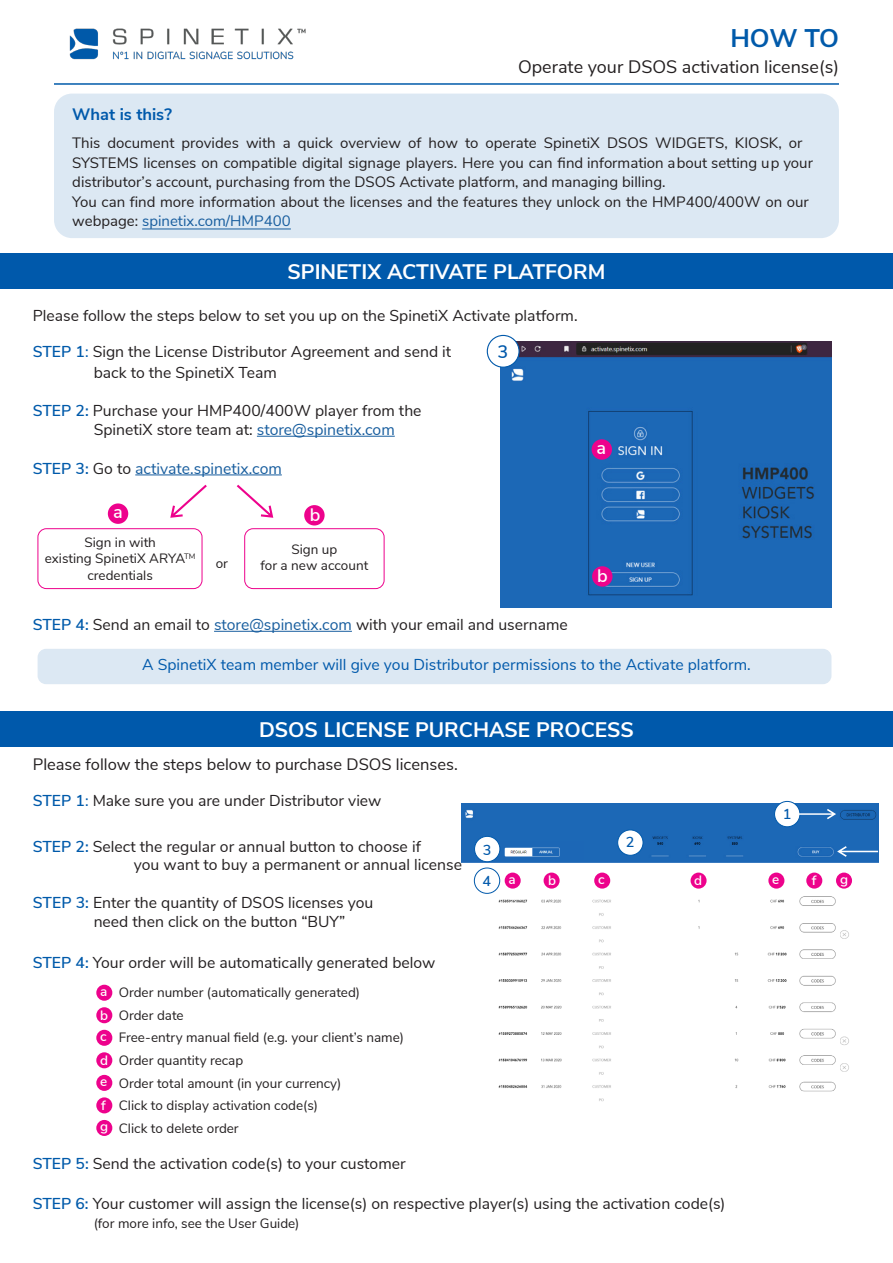
<style>
.page{position:relative;width:893px;height:1263px;background:#fff}
.page>*{position:absolute;margin:0;border:0;box-sizing:border-box;transform-origin:0 0}
.t1{font:700 25.5px "Nunito Sans";color:#005aaa}
.t2{font:700 21px "Nunito Sans";color:#fff}
.t3{font:18px "Nunito Sans";color:#231f20}
.t4{font:600 18px "Nunito Sans";color:#fff}
.t5{font:600 18px "Nunito Sans";color:#0059ab}
.t6{font:16.5px "Nunito Sans";color:#231f20}
.t7{font:700 16.5px "Nunito Sans";color:#0059ab}
.t8{font:15.75px/18.9px "Nunito Sans";color:#231f20}
.t9{font:15.75px "Nunito Sans";color:#0059ab}
.t10{font:15.75px "Nunito Sans";color:#175d9e}
.t11{font:15px/19.5px "Nunito Sans";color:#231f20}
.t12{font:600 14.4px "Nunito Sans";color:#0059ab}
.t13{font:13.5px/16.2px "Nunito Sans";color:#231f20;text-align:center}
.t14{font:600 13.5px "Nunito Sans";color:#fff}
.s1{color:#175d9e}
.s2{font-weight:600;color:#005aaa}
.s3{color:#005aaa}
.s4{color:#231f20}
</style>
<div class="page">
<div style="left:462px;top:803px;width:416px;height:59px;background:#1c68b6"></div>
<img style="left:475px;top:887px;width:361px;height:215px">
<img style="left:69px;top:28px;width:237px;height:32px">
<hr style="left:54px;top:83px;width:785px;height:2px;background:#005aaa">
<div style="left:54px;top:94px;width:785px;height:144px;background:#dce8f3;border-radius:18px"></div>
<img style="left:500px;top:342px;width:331px;height:265px">
<hr style="left:257px;top:436px;width:138px;height:1px;background:#175d9e">
<hr style="left:135px;top:474px;width:147px;height:1px;background:#175d9e">
<div style="left:487px;top:335px;width:32px;height:32px;background:#fff;border-radius:50%"></div>
<div style="left:487px;top:335px;width:33px;height:33px;border:1px solid #0059ab;border-radius:50%"></div>
<svg style="left:170px;top:485px;width:37px;height:33px"></svg>
<svg style="left:237px;top:485px;width:36px;height:33px"></svg>
<div style="left:38px;top:528px;width:164px;height:61px;border:1px solid #ed028c;border-radius:9px"></div>
<div style="left:244px;top:528px;width:140px;height:61px;border:1px solid #ed028c;border-radius:9px"></div>
<div style="left:108px;top:503px;width:20px;height:21px;background:#ed028c;border-radius:50%"></div>
<div style="left:592px;top:439px;width:20px;height:21px;background:#ed028c;border-radius:50%"></div>
<div style="left:592px;top:566px;width:20px;height:21px;background:#ed028c;border-radius:50%"></div>
<div style="left:304px;top:505px;width:21px;height:20px;background:#ed028c;border-radius:50%"></div>
<hr style="left:214px;top:631px;width:138px;height:1px;background:#175d9e">
<div style="left:0;top:253px;width:893px;height:36px;background:#0059ab"></div>
<div style="left:38px;top:649px;width:793px;height:35px;background:#dce8f3;border-radius:9px"></div>
<div style="left:0;top:711px;width:893px;height:36px;background:#0059ab"></div>
<div style="left:774px;top:801px;width:26px;height:26px;background:#fff;border-radius:50%"></div>
<div style="left:774px;top:801px;width:26px;height:26px;border:1px solid #0059ab;border-radius:50%"></div>
<div style="left:618px;top:830px;width:25px;height:25px;background:#fff;border-radius:50%"></div>
<div style="left:617px;top:829px;width:26px;height:27px;border:1px solid #0059ab;border-radius:50%"></div>
<div style="left:505px;top:872px;width:16px;height:17px;background:#ed028c;border-radius:50%"></div>
<div style="left:544px;top:872px;width:16px;height:17px;background:#ed028c;border-radius:50%"></div>
<div style="left:594px;top:872px;width:16px;height:17px;background:#ed028c;border-radius:50%"></div>
<div style="left:690px;top:872px;width:17px;height:17px;background:#ed028c;border-radius:50%"></div>
<div style="left:768px;top:872px;width:16px;height:17px;background:#ed028c;border-radius:50%"></div>
<div style="left:806px;top:872px;width:16px;height:17px;background:#ed028c;border-radius:50%"></div>
<div style="left:836px;top:872px;width:16px;height:17px;background:#ed028c;border-radius:50%"></div>
<div style="left:96px;top:985px;width:16px;height:16px;background:#ed028c;border-radius:50%"></div>
<div style="left:96px;top:1007px;width:16px;height:16px;background:#ed028c;border-radius:50%"></div>
<div style="left:96px;top:1030px;width:16px;height:16px;background:#ed028c;border-radius:50%"></div>
<div style="left:96px;top:1052px;width:16px;height:16px;background:#ed028c;border-radius:50%"></div>
<div style="left:96px;top:1075px;width:16px;height:16px;background:#ed028c;border-radius:50%"></div>
<div style="left:96px;top:1097px;width:16px;height:16px;background:#ed028c;border-radius:50%"></div>
<div style="left:96px;top:1120px;width:16px;height:16px;background:#ed028c;border-radius:50%"></div>
<svg style="left:837px;top:846px;width:41px;height:11px"></svg>
<svg style="left:797px;top:809px;width:39px;height:10px"></svg>
<img style="left:840px;top:930px;width:9px;height:142px">
<img style="left:496px;top:841px;width:88px;height:18px">
<div style="left:474px;top:836px;width:26px;height:26px;background:#fff;border-radius:50%"></div>
<div style="left:474px;top:836px;width:26px;height:26px;border:1px solid #0059ab;border-radius:50%"></div>
<div style="left:474px;top:868px;width:26px;height:25px;background:#fff;border-radius:50%"></div>
<div style="left:474px;top:867px;width:26px;height:27px;border:1px solid #0059ab;border-radius:50%"></div>
<hr style="left:142px;top:229px;width:149px;height:1px;background:#175d9e">
<p class="t1" style="left:730px;top:20px;width:110px">HOW TO</p>
<p class="t3" style="left:518px;top:53px;width:322px">Operate your DSOS activation license(s)</p>
<p class="t7" style="left:72px;top:102px;width:101px">What is this?</p>
<p class="t11" style="left:72px;top:132px;width:742px">This document provides with a quick overview of how to operate SpinetiX DSOS WIDGETS, KIOSK, or SYSTEMS licenses on compatible digital signage players. Here you can find information about setting up your distributor’s account, purchasing from the DSOS Activate platform, and managing billing.<br>You can find more information about the licenses and the features they unlock on the HMP400/400W on our webpage: <span class="s1">spinetix.com/HMP400</span></p>
<p class="t2" style="left:287px;top:256px;width:320px">SPINETIX ACTIVATE PLATFORM</p>
<p class="t8" style="left:33px;top:305px;width:546px">Please follow the steps below to set you up on the SpinetiX Activate platform.</p>
<p class="t8" style="left:33px;top:341px;width:420px"><span class="s2">STEP 1</span><span class="s3">:</span> Sign the License Distributor Agreement and send it</p>
<p class="t8" style="left:94px;top:362px;width:185px">back to the SpinetiX Team</p>
<p class="t8" style="left:33px;top:400px;width:390px"><span class="s2">STEP 2:</span> Purchase your HMP400/400W player from the</p>
<p class="t8" style="left:94px;top:419px;width:303px">SpinetiX store team at: <span class="s1">store@spinetix.com</span></p>
<p class="t10" style="left:33px;top:457px;width:251px"><span class="s2">STEP 3:</span> <span class="s4">Go to</span> activate.spinetix.com</p>
<p class="t4" style="left:113px;top:499px;width:11px">a</p>
<p class="t13" style="left:84px;top:534px;width:73px">Sign in with</p>
<p class="t13" style="left:45px;top:550px;width:152px">existing SpinetiX ARYA<sup>TM </sup>credentials</p>
<p class="t13" style="left:216px;top:554px;width:14px">or</p>
<p class="t4" style="left:310px;top:502px;width:12px">b</p>
<p class="t13" style="left:291px;top:540px;width:47px">Sign up</p>
<p class="t13" style="left:261px;top:556px;width:109px">for a new account</p>
<p class="t5" style="left:498px;top:339px;width:12px">3</p>
<p class="t8" style="left:33px;top:614px;width:536px"><span class="s2">STEP 4:</span> Send an email to <span class="s1">store@spinetix.com</span> with your email and username</p>
<p class="t4" style="left:596px;top:435px;width:11px">a</p>
<p class="t4" style="left:597px;top:563px;width:12px">b</p>
<p class="t9" style="left:142px;top:653px;width:610px">A SpinetiX team member will give you Distributor permissions to the Activate platform.</p>
<p class="t2" style="left:259px;top:714px;width:376px">DSOS LICENSE PURCHASE PROCESS</p>
<p class="t6" style="left:33px;top:752px;width:427px">Please follow the steps below to purchase DSOS licenses.</p>
<p class="t8" style="left:33px;top:790px;width:350px"><span class="s2">STEP 1</span><span class="s3">:</span> Make sure you are under Distributor view</p>
<p class="t8" style="left:134px;top:836px;width:330px;text-indent:-101px"><span class="s2">STEP 2:</span> Select the regular or annual button to choose if<br>you want to buy a permanent or annual license</p>
<p class="t8" style="left:94px;top:892px;width:281px;text-indent:-61px"><span class="s2">STEP 3:</span> Enter the quantity of DSOS licenses you need then click on the button “BUY”</p>
<p class="t8" style="left:33px;top:952px;width:404px"><span class="s2">STEP 4:</span> Your order will be automatically generated below</p>
<p class="t14" style="left:100px;top:981px;width:9px">a</p>
<p class="t14" style="left:100px;top:1005px;width:9px">b</p>
<p class="t14" style="left:100px;top:1026px;width:8px">c</p>
<p class="t14" style="left:100px;top:1050px;width:9px">d</p>
<p class="t14" style="left:100px;top:1071px;width:9px">e</p>
<p class="t14" style="left:101px;top:1095px;width:6px">f</p>
<p class="t14" style="left:100px;top:1117px;width:10px">g</p>
<p class="t13" style="left:119px;top:983px;width:243px">Order number (automatically generated)</p>
<p class="t13" style="left:119px;top:1006px;width:66px">Order date</p>
<p class="t13" style="left:119px;top:1029px;width:287px">Free-entry manual field (e.g. your client’s name)</p>
<p class="t13" style="left:119px;top:1051px;width:126px">Order quantity recap</p>
<p class="t13" style="left:119px;top:1074px;width:224px">Order total amount (in your currency)</p>
<p class="t13" style="left:119px;top:1097px;width:201px">Click to display activation code(s)</p>
<p class="t13" style="left:119px;top:1119px;width:121px">Click to delete order</p>
<p class="t12" style="left:483px;top:839px;width:10px">3</p>
<p class="t12" style="left:483px;top:871px;width:10px">4</p>
<p class="t12" style="left:626px;top:831px;width:10px">2</p>
<p class="t12" style="left:783px;top:803px;width:10px">1</p>
<p class="t14" style="left:508px;top:869px;width:9px">a</p>
<p class="t14" style="left:548px;top:870px;width:9px">b</p>
<p class="t14" style="left:598px;top:869px;width:8px">c</p>
<p class="t14" style="left:694px;top:870px;width:9px">d</p>
<p class="t14" style="left:772px;top:869px;width:9px">e</p>
<p class="t14" style="left:812px;top:870px;width:6px">f</p>
<p class="t14" style="left:840px;top:869px;width:10px">g</p>
<p class="t8" style="left:33px;top:1153px;width:374px"><span class="s2">STEP 5:</span> Send the activation code(s) to your customer</p>
<p class="t8" style="left:33px;top:1193px;width:694px"><span class="s2">STEP 6:</span> Your customer will assign the license(s) on respective player(s) using the activation code(s)</p>
<p class="t13" style="left:94px;top:1214px;width:207px">(for more info, see the User Guide)</p>
</div>
